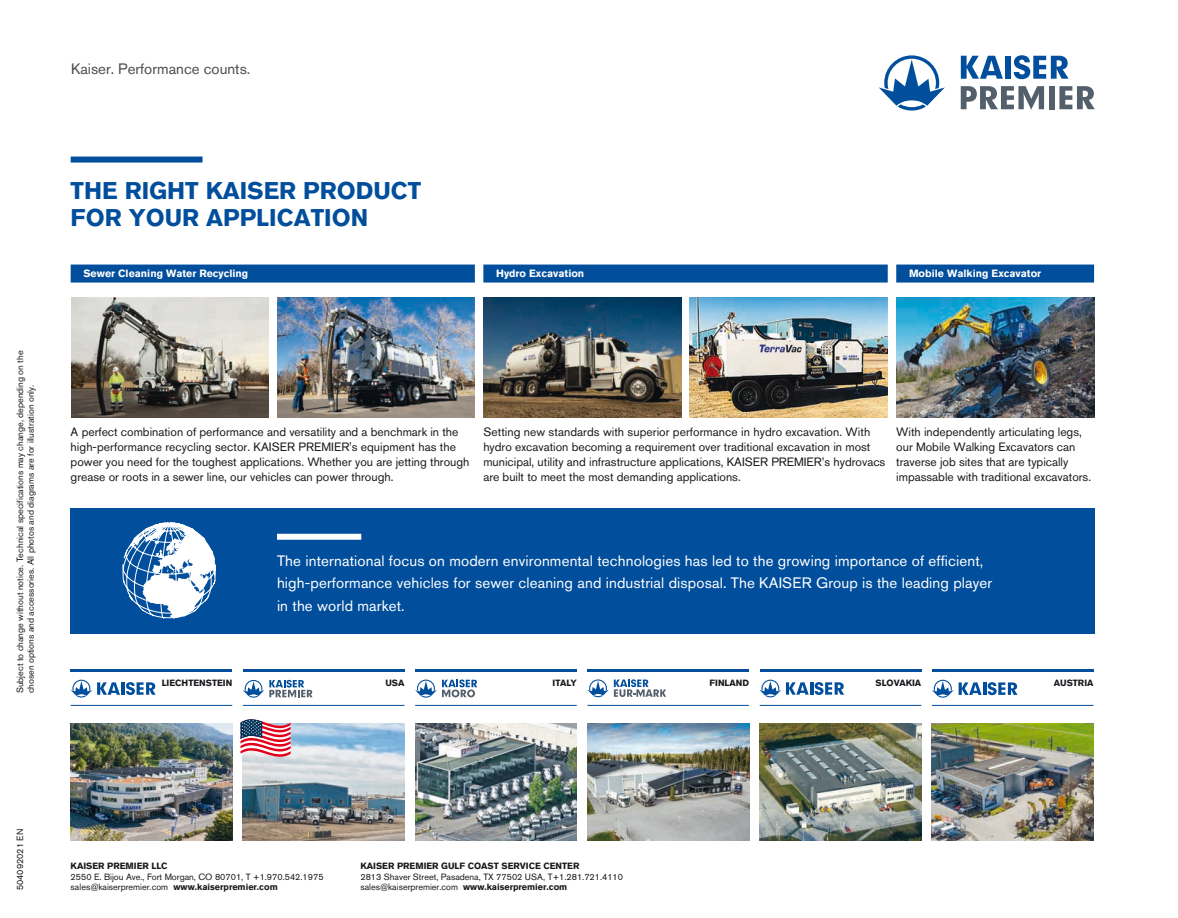
<style>
.page{position:relative;width:1178px;height:918px;background:#fff}
.page>*{position:absolute;margin:0;border:0;box-sizing:border-box;transform-origin:0 0}
.t1{font:700 24px/27px "Akzidenz Grotesk BQ";color:#004e9c}
.t2{font:15px/22.5px "Akzidenz Grotesk BQ";letter-spacing:.01em;color:#fff}
.t3{font:15px "Akzidenz Grotesk BQ";color:#4c4c4e}
.t4{font:12px/15px "Akzidenz Grotesk BQ";color:#1a171c}
.t5{font:700 10.5px "Akzidenz Grotesk BQ";color:#fff}
.t6{font:9px/10.8px "Akzidenz Grotesk BQ";color:#1a171c}
.t7{font:700 9px "Akzidenz Grotesk BQ";color:#1a171c}
.s1{font-weight:700}
</style>
<div class="page">
<svg style="left:960px;top:56px;width:42px;height:23px"></svg>
<div style="left:1005px;top:56px;width:5px;height:23px;background:#004e9c"></div>
<svg style="left:1013px;top:55px;width:55px;height:24px"></svg>
<svg style="left:879px;top:55px;width:65px;height:56px"></svg>
<svg style="left:960px;top:86px;width:83px;height:24px"></svg>
<div style="left:1048px;top:86px;width:6px;height:23px;background:#535f6b"></div>
<svg style="left:1059px;top:86px;width:35px;height:23px"></svg>
<div style="left:71px;top:157px;width:131px;height:6px;background:#004e9c"></div>
<img style="left:689px;top:298px;width:198px;height:120px">
<div style="left:71px;top:265px;width:404px;height:18px;background:#004e9c"></div>
<div style="left:896px;top:265px;width:197px;height:18px;background:#004e9c"></div>
<div style="left:483px;top:265px;width:404px;height:18px;background:#004e9c"></div>
<img style="left:483px;top:298px;width:198px;height:120px">
<img style="left:896px;top:298px;width:198px;height:120px">
<div style="left:71px;top:508px;width:1024px;height:126px;background:#004e9c"></div>
<div style="left:277px;top:534px;width:84px;height:6px;background:#fff"></div>
<svg style="left:122px;top:522px;width:94px;height:96px"></svg>
<img style="left:415px;top:724px;width:161px;height:117px">
<img style="left:759px;top:724px;width:162px;height:117px">
<img style="left:931px;top:724px;width:162px;height:117px">
<img style="left:587px;top:724px;width:162px;height:117px">
<img style="left:243px;top:724px;width:161px;height:117px">
<svg style="left:240px;top:719px;width:50px;height:45px"></svg>
<img style="left:71px;top:724px;width:161px;height:117px">
<hr style="left:415px;top:705px;width:161px;height:1px;background:#004e9c">
<hr style="left:415px;top:670px;width:161px;height:2px;background:#004e9c">
<hr style="left:759px;top:705px;width:162px;height:1px;background:#004e9c">
<hr style="left:759px;top:670px;width:162px;height:2px;background:#004e9c">
<hr style="left:931px;top:705px;width:162px;height:1px;background:#004e9c">
<hr style="left:931px;top:670px;width:162px;height:2px;background:#004e9c">
<hr style="left:587px;top:705px;width:162px;height:1px;background:#004e9c">
<hr style="left:587px;top:670px;width:162px;height:2px;background:#004e9c">
<svg style="left:415px;top:680px;width:62px;height:18px"></svg>
<svg style="left:587px;top:679px;width:79px;height:18px"></svg>
<svg style="left:760px;top:680px;width:48px;height:17px"></svg>
<svg style="left:810px;top:682px;width:3px;height:13px"></svg>
<svg style="left:814px;top:682px;width:30px;height:13px"></svg>
<svg style="left:932px;top:680px;width:85px;height:18px"></svg>
<svg style="left:243px;top:680px;width:69px;height:18px"></svg>
<hr style="left:243px;top:705px;width:161px;height:1px;background:#004e9c">
<hr style="left:243px;top:670px;width:161px;height:2px;background:#004e9c">
<hr style="left:71px;top:705px;width:161px;height:1px;background:#004e9c">
<hr style="left:71px;top:670px;width:161px;height:2px;background:#004e9c">
<svg style="left:71px;top:680px;width:85px;height:18px"></svg>
<img style="left:71px;top:298px;width:197px;height:120px">
<img style="left:277px;top:298px;width:198px;height:120px">
<p class="t3" style="left:71px;top:60px;width:181px">Kaiser. Performance counts.</p>
<p class="t6" style="left:15px;top:693px;width:344px;rotate:-90deg">Subject to change without notice. Technical specifications may change, depending on the chosen options and accessories. All photos and diagrams are for illustration only.</p>
<h1 class="t1" style="left:71px;top:177px;width:352px">THE RIGHT KAISER PRODUCT<br>FOR YOUR APPLICATION</h1>
<p class="t5" style="left:83px;top:268px;width:166px">Sewer Cleaning Water Recycling</p>
<p class="t5" style="left:496px;top:268px;width:90px">Hydro Excavation</p>
<p class="t5" style="left:908px;top:268px;width:134px">Mobile Walking Excavator</p>
<p class="t4" style="left:483px;top:424px;width:403px">Setting new standards with superior performance in hydro excavation. With hydro excavation becoming a requirement over traditional excavation in most municipal, utility and infrastructure applications, KAISER PREMIER’s hydrovacs are built to meet the most demanding applications.</p>
<p class="t4" style="left:71px;top:424px;width:400px">A perfect combination of performance and versatility and a benchmark in the high-performance recycling sector. KAISER PREMIER's equipment has the power you need for the toughest applications. Whether you are jetting through grease or roots in a sewer line, our vehicles can power through.</p>
<p class="t4" style="left:896px;top:424px;width:196px">With independently articulating legs, our Mobile Walking Excavators can traverse job sites that are typically impassable with traditional excavators.</p>
<p class="t2" style="left:277px;top:549px;width:716px">The international focus on modern environmental technologies has led to the growing importance of efficient, high-performance vehicles for sewer cleaning and industrial disposal. The KAISER Group is the leading player in the world market.</p>
<p class="t7" style="left:162px;top:677px;width:72px">LIECHTENSTEIN</p>
<p class="t7" style="left:385px;top:677px;width:21px">USA</p>
<p class="t7" style="left:552px;top:677px;width:26px">ITALY</p>
<p class="t7" style="left:709px;top:677px;width:41px">FINLAND</p>
<p class="t7" style="left:875px;top:677px;width:47px">SLOVAKIA</p>
<p class="t7" style="left:1053px;top:677px;width:41px">AUSTRIA</p>
<p class="t6" style="left:15px;top:890px;width:63px;rotate:-90deg">504092021 EN</p>
<p class="t7" style="left:71px;top:860px;width:98px">KAISER PREMIER LLC</p>
<p class="t6" style="left:71px;top:871px;width:254px">2550 E. Bijou Ave., Fort Morgan, CO 80701, T +1.970.542.1975 sales@kaiserpremier.com <span class="s1">www.kaiserpremier.com</span></p>
<p class="t7" style="left:360px;top:860px;width:220px">KAISER PREMIER GULF COAST SERVICE CENTER</p>
<p class="t6" style="left:360px;top:871px;width:264px">2813 Shaver Street, Pasadena, TX 77502 USA, T+1.281.721.4110 sales@kaiserpremier.com <span class="s1">www.kaiserpremier.com</span></p>
</div>
